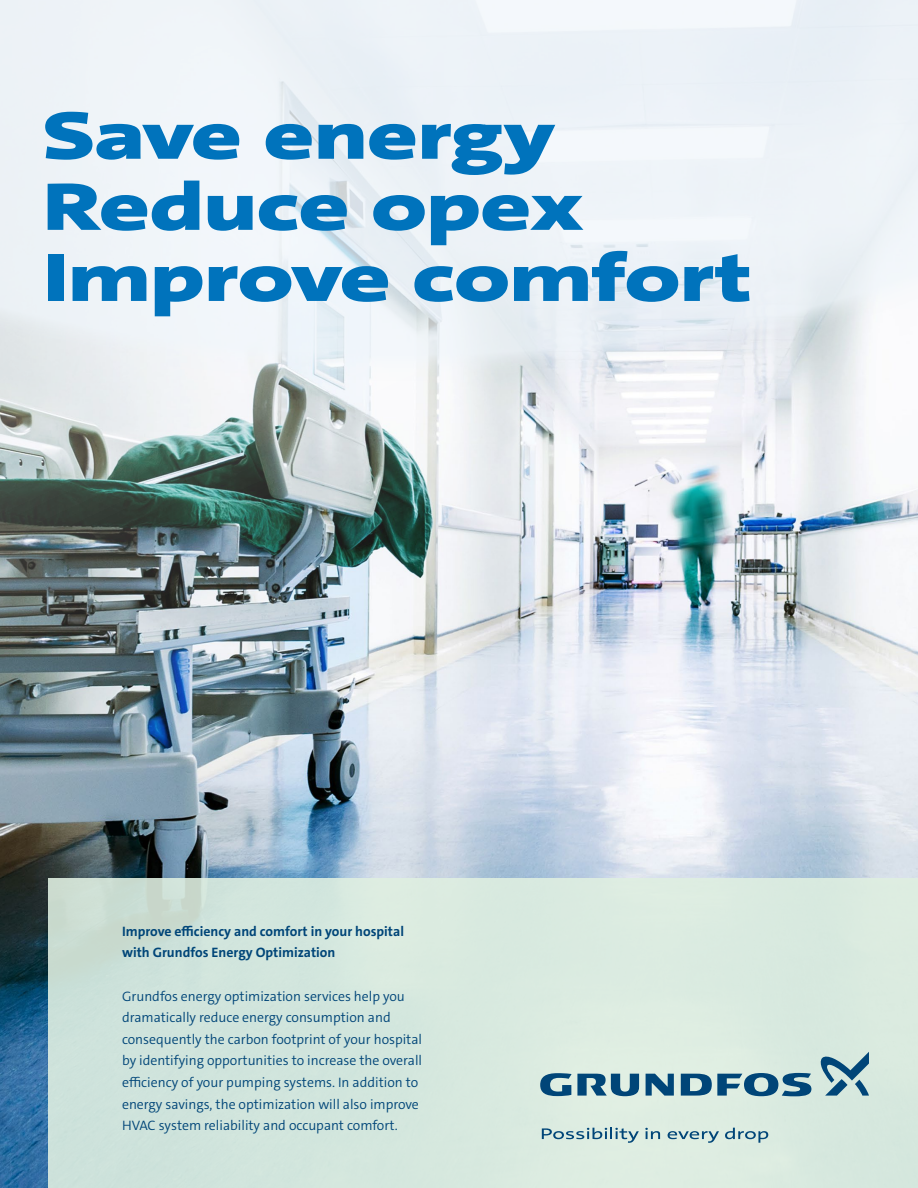
<style>
.page{position:relative;width:918px;height:1188px;background:#fff}
.page>*{position:absolute;margin:0;border:0;box-sizing:border-box;transform-origin:0 0}
.t1{font:900 68.25px/71.1px "Grundfos The Sans Extd";letter-spacing:-.01em;color:#0073bc}
.t2{font:300 13.8px/21.6px "Grundfos The Sans";color:#004578}
.t3{font:700 13.8px/21.6px "Grundfos The Sans";color:#004578}
</style>
<div class="page">
<img style="left:0;top:383px;width:918px;height:805px">
<svg style="left:0;top:0;width:918px;height:383px;fill:#edf2f7"></svg>
<div style="left:49px;top:878px;width:869px;height:310px;background:#d7e9df"></div>
<svg style="left:646px;top:1074px;width:28px;height:22px"></svg>
<svg style="left:540px;top:1073px;width:99px;height:23px"></svg>
<svg style="left:681px;top:1073px;width:130px;height:23px"></svg>
<svg style="left:820px;top:1052px;width:49px;height:44px"></svg>
<svg style="left:542px;top:1128px;width:97px;height:15px"></svg>
<svg style="left:645px;top:1128px;width:15px;height:11px"></svg>
<svg style="left:668px;top:1131px;width:51px;height:12px"></svg>
<svg style="left:725px;top:1128px;width:43px;height:15px"></svg>
<p class="t1" style="left:43px;top:101px;width:513px">Save energy</p>
<p class="t1" style="left:43px;top:172px;width:711px">Reduce opex<br>Improve comfort</p>
<p class="t3" style="left:122px;top:920px;width:284px">Improve efficiency and comfort in your hospital with Grundfos Energy Optimization</p>
<p class="t2" style="left:122px;top:985px;width:302px">Grundfos energy optimization services help you dramatically reduce energy consumption and consequently the carbon footprint of your hospital by identifying opportunities to increase the overall efficiency of your pumping systems. In addition to energy savings, the optimization will also improve HVAC system reliability and occupant comfort.</p>
</div>
